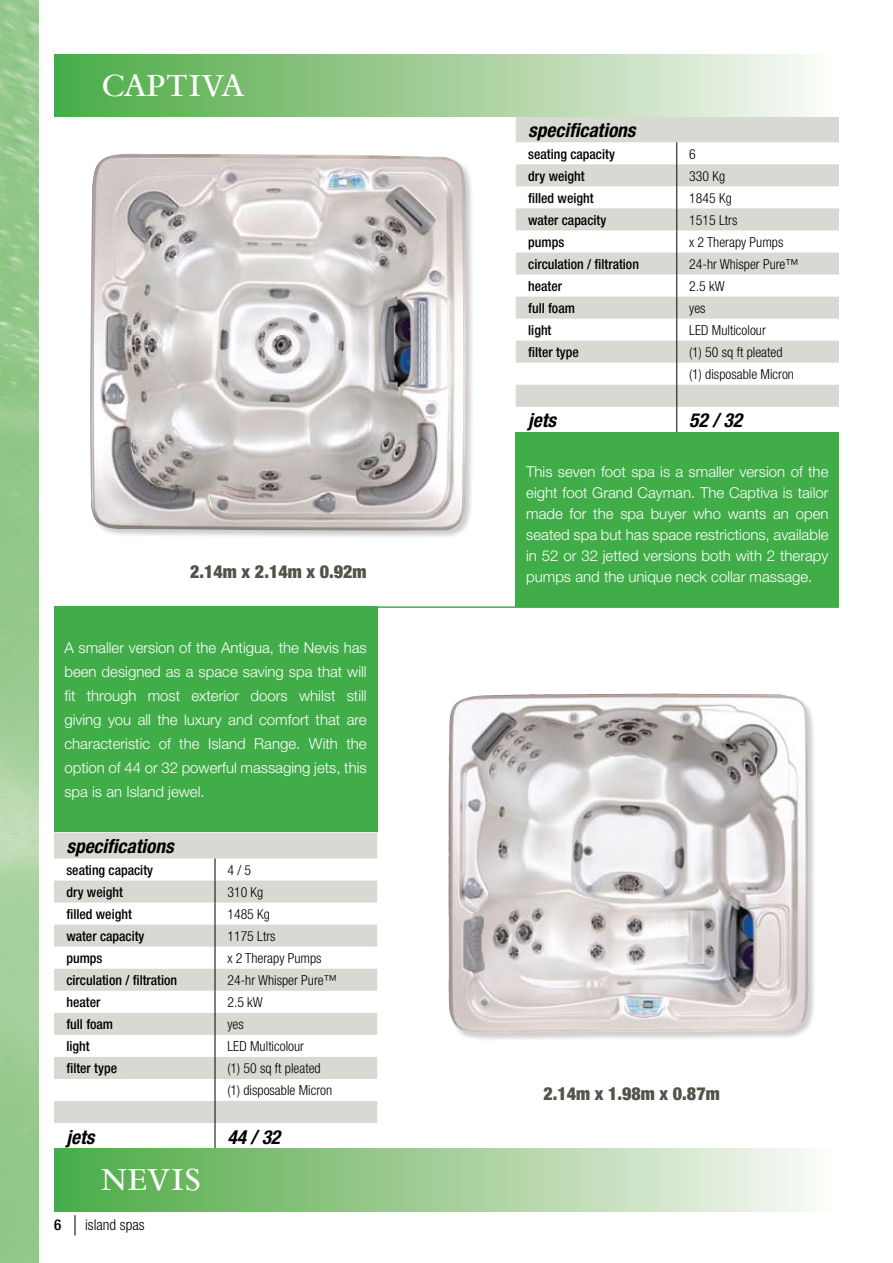
<style>
.page{position:relative;width:893px;height:1263px;background:#fff}
.page>*{position:absolute;margin:0;border:0;box-sizing:border-box;transform-origin:0 0}
.t1{font:48px "Bembo SC";letter-spacing:-.02em;color:#fff}
.t2{font:italic 700 condensed 19.35px "Helvetica Neue";color:#000}
.t3{font:900 condensed 18px "Helvetica Neue";color:#54534a}
.t4{font:300 15px/24px "Helvetica Neue";color:#fff;text-align:justify}
.t5{font:300 condensed 15px "Helvetica Neue";color:#000}
.t6{font:300 condensed 13.8px/22px "Helvetica Neue";color:#000}
.t7{font:500 condensed 13.8px "Helvetica Neue";color:#000}
.s1{font-weight:500}
.s2{font-weight:100;font-stretch:normal;font-size:27px}
</style>
<div class="page">
<div style="left:54px;top:607px;width:323px;height:225px;background:#41ad49"></div>
<svg style="left:54px;top:832px;width:323px;height:291px;fill:#d9d9d4"></svg>
<svg style="left:215px;top:858px;width:1px;height:290px"></svg>
<svg style="left:516px;top:117px;width:323px;height:290px;fill:#d9d9d4"></svg>
<svg style="left:676px;top:142px;width:1px;height:290px"></svg>
<div style="left:516px;top:432px;width:323px;height:175px;background:#41ad49"></div>
<div style="left:54px;top:54px;width:785px;height:63px;background:linear-gradient(to right,#4ca942,#fdf9f7)"></div>
<img style="left:0;top:0;width:38px;height:1263px">
<hr style="left:54px;top:606px;width:785px;height:2px;background:#41ad49">
<div style="left:54px;top:1148px;width:785px;height:63px;background:linear-gradient(to right,#4ca942,#fdf9f7)"></div>
<div style="left:90px;top:153px;width:384px;height:386px;background:#000;opacity:.2"></div>
<img style="left:90px;top:154px;width:376px;height:377px">
<div style="left:448px;top:693px;width:369px;height:349px;background:#000;opacity:.2"></div>
<img style="left:448px;top:694px;width:220px;height:338px">
<h1 class="t1" style="left:101px;top:55px;width:147px">captiva</h1>
<p class="t3" style="left:190px;top:561px;width:178px">2.14m x 2.14m x 0.92m</p>
<p class="t4" style="left:64px;top:636px;width:304px">A smaller version of the Antigua, the Nevis has been designed as a space saving spa that will fit through most exterior doors whilst still giving you all the luxury and comfort that are characteristic of the Island Range. With the option of 44 or 32 powerful massaging jets, this spa is an Island jewel.</p>
<p class="t2" style="left:66px;top:834px;width:109px">specifications</p>
<p class="t7" style="left:66px;top:862px;width:88px">seating capacity</p>
<p class="t6" style="left:227px;top:859px;width:25px">4 / 5</p>
<p class="t7" style="left:66px;top:884px;width:58px">dry weight</p>
<p class="t6" style="left:227px;top:881px;width:37px">310 Kg</p>
<p class="t7" style="left:66px;top:906px;width:67px">filled weight</p>
<p class="t6" style="left:227px;top:903px;width:44px">1485 Kg</p>
<p class="t7" style="left:66px;top:928px;width:80px">water capacity</p>
<p class="t6" style="left:227px;top:925px;width:50px">1175 Ltrs</p>
<p class="t7" style="left:66px;top:950px;width:38px">pumps</p>
<p class="t6" style="left:227px;top:947px;width:96px">x 2 Therapy Pumps</p>
<p class="t7" style="left:66px;top:972px;width:112px">circulation / filtration</p>
<p class="t6" style="left:227px;top:969px;width:111px">24-hr Whisper Pure™</p>
<p class="t7" style="left:66px;top:994px;width:36px">heater</p>
<p class="t6" style="left:227px;top:991px;width:37px">2.5 kW</p>
<p class="t7" style="left:66px;top:1016px;width:48px">full foam</p>
<p class="t6" style="left:227px;top:1013px;width:18px">yes</p>
<p class="t7" style="left:66px;top:1038px;width:25px">light</p>
<p class="t6" style="left:227px;top:1035px;width:78px">LED Multicolour</p>
<p class="t7" style="left:66px;top:1060px;width:52px">filter type</p>
<p class="t6" style="left:227px;top:1057px;width:106px">(1) 50 sq ft pleated (1) disposable Micron</p>
<p class="t2" style="left:66px;top:1125px;width:29px">jets</p>
<p class="t2" style="left:227px;top:1125px;width:54px">44 / 32</p>
<h1 class="t1" style="left:101px;top:1149px;width:103px">nevis</h1>
<p class="t5" style="left:54px;top:1216px;width:92px"><span class="s1">6</span> <span class="s2">|</span> island spas</p>
<p class="t2" style="left:528px;top:118px;width:109px">specifications</p>
<p class="t7" style="left:528px;top:146px;width:88px">seating capacity</p>
<p class="t6" style="left:689px;top:143px;width:8px">6</p>
<p class="t7" style="left:528px;top:168px;width:58px">dry weight</p>
<p class="t6" style="left:689px;top:165px;width:37px">330 Kg</p>
<p class="t7" style="left:528px;top:190px;width:67px">filled weight</p>
<p class="t6" style="left:689px;top:187px;width:44px">1845 Kg</p>
<p class="t7" style="left:528px;top:212px;width:80px">water capacity</p>
<p class="t6" style="left:689px;top:209px;width:50px">1515 Ltrs</p>
<p class="t7" style="left:528px;top:234px;width:38px">pumps</p>
<p class="t6" style="left:689px;top:231px;width:96px">x 2 Therapy Pumps</p>
<p class="t7" style="left:528px;top:256px;width:112px">circulation / filtration</p>
<p class="t6" style="left:689px;top:253px;width:111px">24-hr Whisper Pure™</p>
<p class="t7" style="left:528px;top:278px;width:36px">heater</p>
<p class="t6" style="left:689px;top:275px;width:37px">2.5 kW</p>
<p class="t7" style="left:528px;top:300px;width:48px">full foam</p>
<p class="t6" style="left:689px;top:297px;width:18px">yes</p>
<p class="t7" style="left:528px;top:322px;width:25px">light</p>
<p class="t6" style="left:689px;top:319px;width:78px">LED Multicolour</p>
<p class="t7" style="left:528px;top:344px;width:52px">filter type</p>
<p class="t6" style="left:689px;top:341px;width:106px">(1) 50 sq ft pleated (1) disposable Micron</p>
<p class="t2" style="left:528px;top:409px;width:29px">jets</p>
<p class="t2" style="left:689px;top:409px;width:54px">52 / 32</p>
<p class="t4" style="left:526px;top:461px;width:304px;line-height:21px">This seven foot spa is a smaller version of the eight foot Grand Cayman. The Captiva is tailor made for the spa buyer who wants an open seated spa but has space restrictions, available in 52 or 32 jetted versions both with 2 therapy pumps and the unique neck collar massage.</p>
<p class="t3" style="left:543px;top:1082px;width:178px">2.14m x 1.98m x 0.87m</p>
</div>
